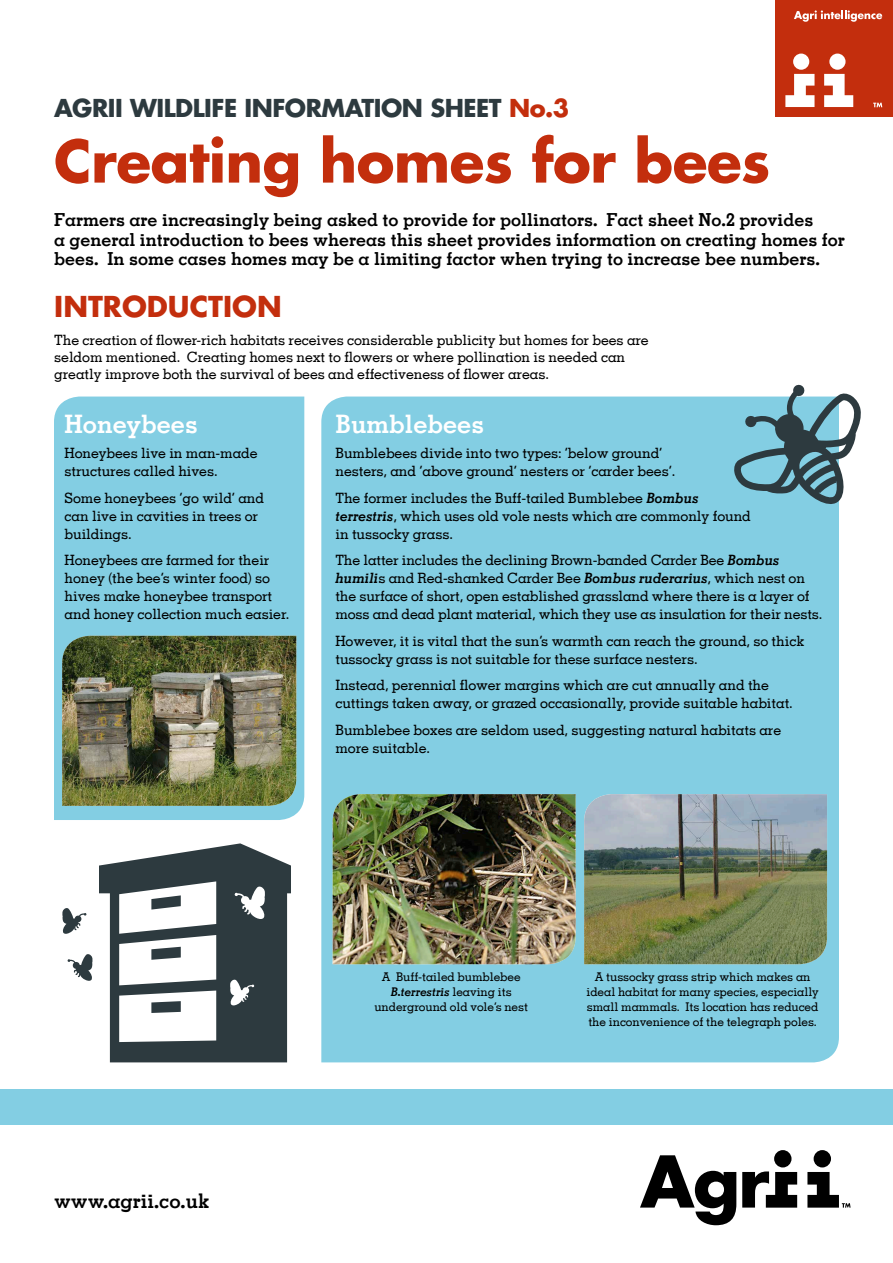
<style>
.page{position:relative;width:893px;height:1263px;background:#fff}
.page>*{position:absolute;margin:0;border:0;box-sizing:border-box;transform-origin:0 0}
.t1{font:700 57px "Futura";letter-spacing:-.01em;color:#c32e0d}
.t2{font:700 28.05px "Futura";color:#c32e0d}
.t3{font:700 25.5px "Memphis LT";color:#fff}
.t4{font:700 24px "Futura";letter-spacing:-.02em;color:#2d3a3f}
.t5{font:700 20.25px "Memphis LT";color:#000}
.t6{font:700 18px/19.5px "Memphis LT";color:#000}
.t7{font:500 14.25px/18px "Memphis LT";letter-spacing:-.01em;color:#000}
.t8{font:500 12px/15px "Memphis LT";letter-spacing:-.01em;color:#000;text-align:center}
.s1{color:#c32e0d}
.s2{font-weight:700;font-style:italic}
</style>
<div class="page">
<div style="left:776px;top:1px;width:116px;height:116px;background:#c32e0d"></div>
<svg style="left:785px;top:74px;width:29px;height:33px"></svg>
<div style="left:793px;top:54px;width:16px;height:16px;background:#fff;border-radius:50%"></div>
<svg style="left:824px;top:74px;width:29px;height:33px"></svg>
<div style="left:829px;top:54px;width:16px;height:16px;background:#fff;border-radius:50%"></div>
<svg style="left:794px;top:10px;width:88px;height:12px"></svg>
<svg style="left:873px;top:103px;width:9px;height:4px"></svg>
<svg style="left:640px;top:1155px;width:96px;height:70px"></svg>
<svg style="left:742px;top:1171px;width:55px;height:36px"></svg>
<div style="left:774px;top:1150px;width:17px;height:17px;background:#000;border-radius:50%"></div>
<div style="left:814px;top:1150px;width:17px;height:17px;background:#000;border-radius:50%"></div>
<svg style="left:807px;top:1172px;width:43px;height:35px"></svg>
<div style="left:0;top:1089px;width:893px;height:35px;background:#83cee3"></div>
<div style="left:54px;top:396px;width:250px;height:424px;background:#83cee3"></div>
<div style="left:321px;top:396px;width:518px;height:666px;background:#83cee3"></div>
<svg style="left:99px;top:843px;width:192px;height:219px"></svg>
<svg style="left:67px;top:954px;width:26px;height:27px"></svg>
<svg style="left:62px;top:908px;width:25px;height:26px"></svg>
<svg style="left:733px;top:384px;width:128px;height:124px"></svg>
<img style="left:62px;top:636px;width:234px;height:170px">
<img style="left:333px;top:794px;width:243px;height:170px">
<img style="left:584px;top:794px;width:243px;height:170px">
<h3 class="t4" style="left:54px;top:91px;width:517px">AGRII WILDLIFE INFORMATION SHEET <span class="s1">No.3</span></h3>
<h1 class="t1" style="left:54px;top:122px;width:718px">Creating homes for bees</h1>
<p class="t6" style="left:54px;top:210px;width:792px">Farmers are increasingly being asked to provide for pollinators. Fact sheet No.2 provides<br>a general introduction to bees whereas this sheet provides information on creating homes for bees. In some cases homes may be a limiting factor when trying to increase bee numbers.</p>
<h2 class="t2" style="left:54px;top:287px;width:229px">INTRODUCTION</h2>
<p class="t7" style="left:54px;top:331px;width:596px;line-height:17.2px">The creation of flower-rich habitats receives considerable publicity but homes for bees are seldom mentioned. Creating homes next to flowers or where pollination is needed can greatly improve both the survival of bees and effectiveness of flower areas.</p>
<h3 class="t3" style="left:65px;top:408px;width:135px">Honeybees</h3>
<p class="t7" style="left:65px;top:444px;width:195px">Honeybees live in man-made structures called hives.</p>
<p class="t7" style="left:65px;top:489px;width:201px">Some honeybees ‘go wild’ and can live in cavities in trees or buildings.</p>
<p class="t7" style="left:65px;top:551px;width:226px">Honeybees are farmed for their honey (the bee’s winter food) so hives make honeybee transport and honey collection much easier.</p>
<h3 class="t3" style="left:335px;top:408px;width:150px">Bumblebees</h3>
<p class="t7" style="left:335px;top:444px;width:341px">Bumblebees divide into two types: ‘below ground’ nesters, and ‘above ground’ nesters or ‘carder bees’.</p>
<p class="t7" style="left:335px;top:489px;width:417px">The former includes the Buff-tailed Bumblebee <span class="s2">Bombus terrestris</span>, which uses old vole nests which are commonly found in tussocky grass.</p>
<p class="t7" style="left:335px;top:551px;width:488px">The latter includes the declining Brown-banded Carder Bee <span class="s2">Bombus humili</span>s and Red-shanked Carder Bee <span class="s2">Bombus ruderarius</span>, which nest on the surface of short, open established grassland where there is a layer of moss and dead plant material, which they use as insulation for their nests.</p>
<p class="t7" style="left:335px;top:632px;width:470px">However, it is vital that the sun’s warmth can reach the ground, so thick tussocky grass is not suitable for these surface nesters.</p>
<p class="t7" style="left:335px;top:676px;width:459px">Instead, perennial flower margins which are cut annually and the cuttings taken away, or grazed occasionally, provide suitable habitat.</p>
<p class="t7" style="left:335px;top:721px;width:447px">Bumblebee boxes are seldom used, suggesting natural habitats are more suitable.</p>
<h3 class="t5" style="left:54px;top:1188px;width:157px">www.agrii.co.uk</h3>
<p class="t8" style="left:374px;top:969px;width:155px">A Buff-tailed bumblebee<br><span class="s2">B.terrestris</span> leaving its underground old vole’s nest</p>
<p class="t8" style="left:586px;top:969px;width:234px">A tussocky grass strip which makes an ideal habitat for many species, especially small mammals. Its location has reduced the inconvenience of the telegraph poles.</p>
</div>
